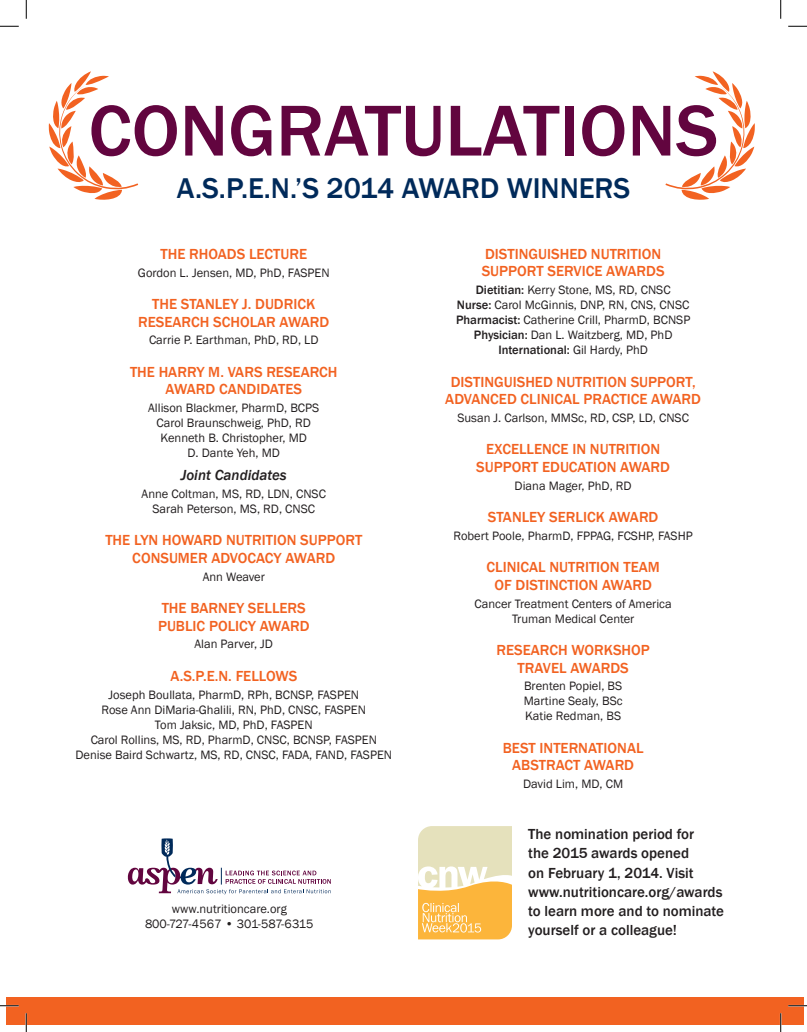
<style>
.page{position:relative;width:807px;height:1032px;background:#fff}
.page>*{position:absolute;margin:0;border:0;box-sizing:border-box;transform-origin:0 0}
.t1{font:500 74.5px "Franklin Gothic";color:#62053f}
.t2{font:500 29.38px "Franklin Gothic";color:#002a5a}
.t3{font:500 15px/17.5px "Franklin Gothic";color:#f26221;text-align:center}
.t4{font:500 15px/19px "Franklin Gothic";color:#231f20}
.t5{font:italic 500 15px "Franklin Gothic";color:#231f20}
.t6{font:12.5px/15px "Franklin Gothic";color:#231f20;text-align:center}
.s1{font-weight:500}
</style>
<div class="page">
<svg style="left:128px;top:838px;width:203px;height:56px"></svg>
<svg style="left:418px;top:826px;width:94px;height:113px;background:#f2d38f"></svg>
<svg style="left:665px;top:71px;width:89px;height:129px"></svg>
<svg style="left:49px;top:71px;width:89px;height:129px"></svg>
<div style="left:6px;top:997px;width:796px;height:27px;background:#f26221"></div>
<svg style="left:0;top:25px;width:19px;height:2px"></svg>
<svg style="left:788px;top:25px;width:18px;height:2px"></svg>
<svg style="left:0;top:1004px;width:19px;height:2px"></svg>
<svg style="left:788px;top:1004px;width:18px;height:2px"></svg>
<svg style="left:25px;top:0;width:2px;height:19px"></svg>
<svg style="left:25px;top:1013px;width:2px;height:18px"></svg>
<svg style="left:780px;top:0;width:1px;height:19px"></svg>
<svg style="left:779px;top:1013px;width:2px;height:18px"></svg>
<h1 class="t1" style="left:89px;top:85px;width:631px">CONGRATULATIONS</h1>
<h2 class="t2" style="left:177px;top:170px;width:455px">A.S.P.E.N.’S 2014 AWARD WINNERS</h2>
<p class="t3" style="left:160px;top:245px;width:148px">THE RHOADS LECTURE</p>
<p class="t6" style="left:138px;top:265px;width:193px">Gordon L. Jensen, MD, PhD, FASPEN</p>
<p class="t3" style="left:138px;top:295px;width:193px">THE STANLEY J. DUDRICK<br>RESEARCH SCHOLAR AWARD</p>
<p class="t6" style="left:149px;top:333px;width:171px">Carrie P. Earthman, PhD, RD, LD</p>
<p class="t3" style="left:130px;top:363px;width:209px">THE HARRY M. VARS RESEARCH<br>AWARD CANDIDATES</p>
<p class="t6" style="left:148px;top:400px;width:172px">Allison Blackmer, PharmD, BCPS<br>Carol Braunschweig, PhD, RD<br>Kenneth B. Christopher, MD<br>D. Dante Yeh, MD</p>
<p class="t5" style="left:181px;top:466px;width:107px">Joint Candidates</p>
<p class="t6" style="left:142px;top:486px;width:186px">Anne Coltman, MS, RD, LDN, CNSC<br>Sarah Peterson, MS, RD, CNSC</p>
<p class="t3" style="left:105px;top:531px;width:258px">THE LYN HOWARD NUTRITION SUPPORT<br>CONSUMER ADVOCACY AWARD</p>
<p class="t6" style="left:202px;top:569px;width:64px">Ann Weaver</p>
<p class="t3" style="left:158px;top:599px;width:153px;text-align:left">THE BARNEY SELLERS<br>PUBLIC POLICY AWARD</p>
<p class="t6" style="left:194px;top:637px;width:80px">Alan Parver, JD</p>
<p class="t3" style="left:170px;top:667px;width:128px">A.S.P.E.N. FELLOWS</p>
<p class="t6" style="left:75px;top:687px;width:318px">Joseph Boullata, PharmD, RPh, BCNSP, FASPEN<br>Rose Ann DiMaria-Ghalili, RN, PhD, CNSC, FASPEN<br>Tom Jaksic, MD, PhD, FASPEN<br>Carol Rollins, MS, RD, PharmD, CNSC, BCNSP, FASPEN Denise Baird Schwartz, MS, RD, CNSC, FADA, FAND, FASPEN</p>
<p class="t6" style="left:145px;top:901px;width:170px">www.nutritioncare.org<br>800-727-4567 • 301-587-6315</p>
<p class="t3" style="left:481px;top:245px;width:184px;text-align:left">DISTINGUISHED NUTRITION<br>SUPPORT SERVICE AWARDS</p>
<p class="t6" style="left:456px;top:282px;width:236px"><span class="s1">Dietitian:</span> Kerry Stone, MS, RD, CNSC<br><span class="s1">Nurse:</span> Carol McGinnis, DNP, RN, CNS, CNSC <span class="s1">Pharmacist:</span> Catherine Crill, PharmD, BCNSP <span class="s1">Physician:</span> Dan L. Waitzberg, MD, PhD <span class="s1">International:</span> Gil Hardy, PhD</p>
<p class="t3" style="left:445px;top:373px;width:257px">DISTINGUISHED NUTRITION SUPPORT,<br>ADVANCED CLINICAL PRACTICE AWARD</p>
<p class="t6" style="left:457px;top:410px;width:233px">Susan J. Carlson, MMSc, RD, CSP, LD, CNSC</p>
<p class="t3" style="left:476px;top:440px;width:195px">EXCELLENCE IN NUTRITION<br>SUPPORT EDUCATION AWARD</p>
<p class="t6" style="left:514px;top:478px;width:118px">Diana Mager, PhD, RD</p>
<p class="t3" style="left:487px;top:508px;width:172px">STANLEY SERLICK AWARD</p>
<p class="t6" style="left:453px;top:528px;width:240px">Robert Poole, PharmD, FPPAG, FCSHP, FASHP</p>
<p class="t3" style="left:486px;top:558px;width:175px">CLINICAL NUTRITION TEAM<br>OF DISTINCTION AWARD</p>
<p class="t6" style="left:474px;top:596px;width:198px">Cancer Treatment Centers of America<br>Truman Medical Center</p>
<p class="t3" style="left:496px;top:641px;width:155px">RESEARCH WORKSHOP<br>TRAVEL AWARDS</p>
<p class="t6" style="left:523px;top:678px;width:100px;text-align:justify">Brenten Popiel, BS Martine Sealy, BSc Katie Redman, BS</p>
<p class="t3" style="left:502px;top:739px;width:142px">BEST INTERNATIONAL<br>ABSTRACT AWARD</p>
<p class="t6" style="left:523px;top:776px;width:101px">David Lim, MD, CM</p>
<p class="t4" style="left:528px;top:824px;width:197px">The nomination period for<br>the 2015 awards opened<br>on February 1, 2014. Visit www.nutritioncare.org/awards to learn more and to nominate yourself or a colleague!</p>
</div>
